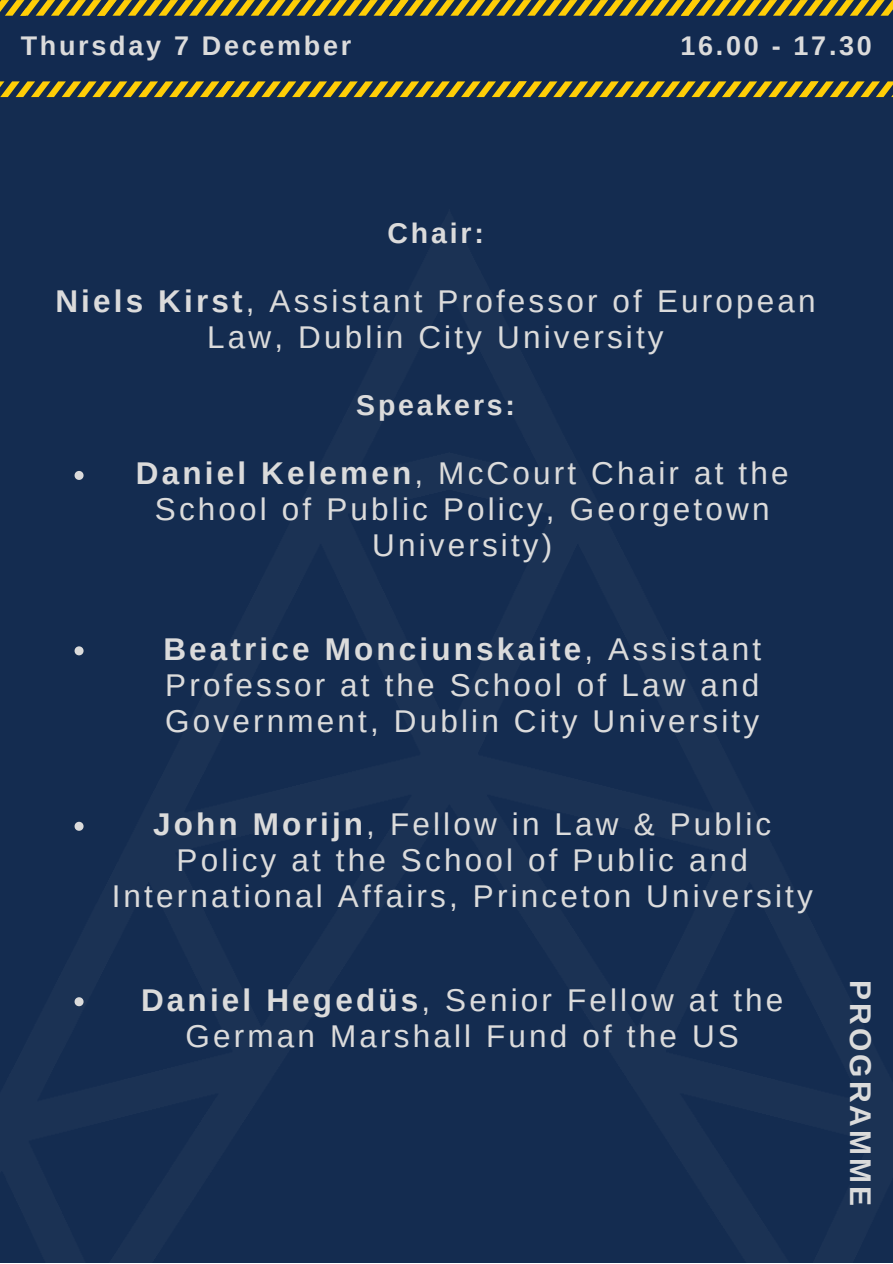
<style>
.page{position:relative;width:893px;height:1264px;background:#fff}
.page>*{position:absolute;margin:0;border:0;box-sizing:border-box;transform-origin:0 0}
.t1{font:31.5px/36px "Arimo";letter-spacing:.1em;color:#dbdbdb;text-align:center}
.t2{font:700 30px "Arimo";letter-spacing:.1em;color:#dbdbdb}
.t3{font:700 28.5px "Arimo";letter-spacing:.1em;color:#dbdbdb}
.t4{font:700 27px "Arimo";letter-spacing:.1em;color:#dbdbdb}
.s1{font-weight:700}
</style>
<div class="page">
<div style="left:0;top:0;width:892px;height:1262px;background:#142c50"></div>
<svg style="left:75px;top:471px;width:9px;height:9px"></svg>
<svg style="left:75px;top:646px;width:9px;height:9px"></svg>
<svg style="left:75px;top:821px;width:9px;height:9px"></svg>
<svg style="left:75px;top:997px;width:9px;height:9px"></svg>
<svg style="left:0;top:0;width:892px;height:16px"></svg>
<svg style="left:0;top:81px;width:892px;height:16px"></svg>
<p class="t4" style="left:21px;top:31px;width:332px">Thursday 7 December</p>
<p class="t4" style="left:680px;top:31px;width:193px">16.00 - 17.30</p>
<p class="t3" style="left:387px;top:217px;width:98px">Chair:</p>
<p class="t1" style="left:55px;top:283px;width:761px"><span class="s1">Niels Kirst</span>, Assistant Professor of European<br>Law, Dublin City University</p>
<p class="t3" style="left:356px;top:389px;width:160px">Speakers:</p>
<p class="t1" style="left:136px;top:455px;width:654px"><span class="s1">Daniel Kelemen</span>, McCourt Chair at the<br>School of Public Policy, Georgetown<br>University)</p>
<p class="t1" style="left:163px;top:631px;width:599px;text-align:justify"><span class="s1">Beatrice Monciunskaite</span>, Assistant Professor at the School of Law and Government, Dublin City University</p>
<p class="t1" style="left:112px;top:806px;width:702px"><span class="s1">John Morijn</span>, Fellow in Law &amp; Public<br>Policy at the School of Public and<br>International Affairs, Princeton University</p>
<p class="t1" style="left:141px;top:981px;width:643px"><span class="s1">Daniel Hegedüs</span>, Senior Fellow at the<br>German Marshall Fund of the US</p>
<p class="t2" style="left:877px;top:980px;width:227px;rotate:90deg">PROGRAMME</p>
</div>
